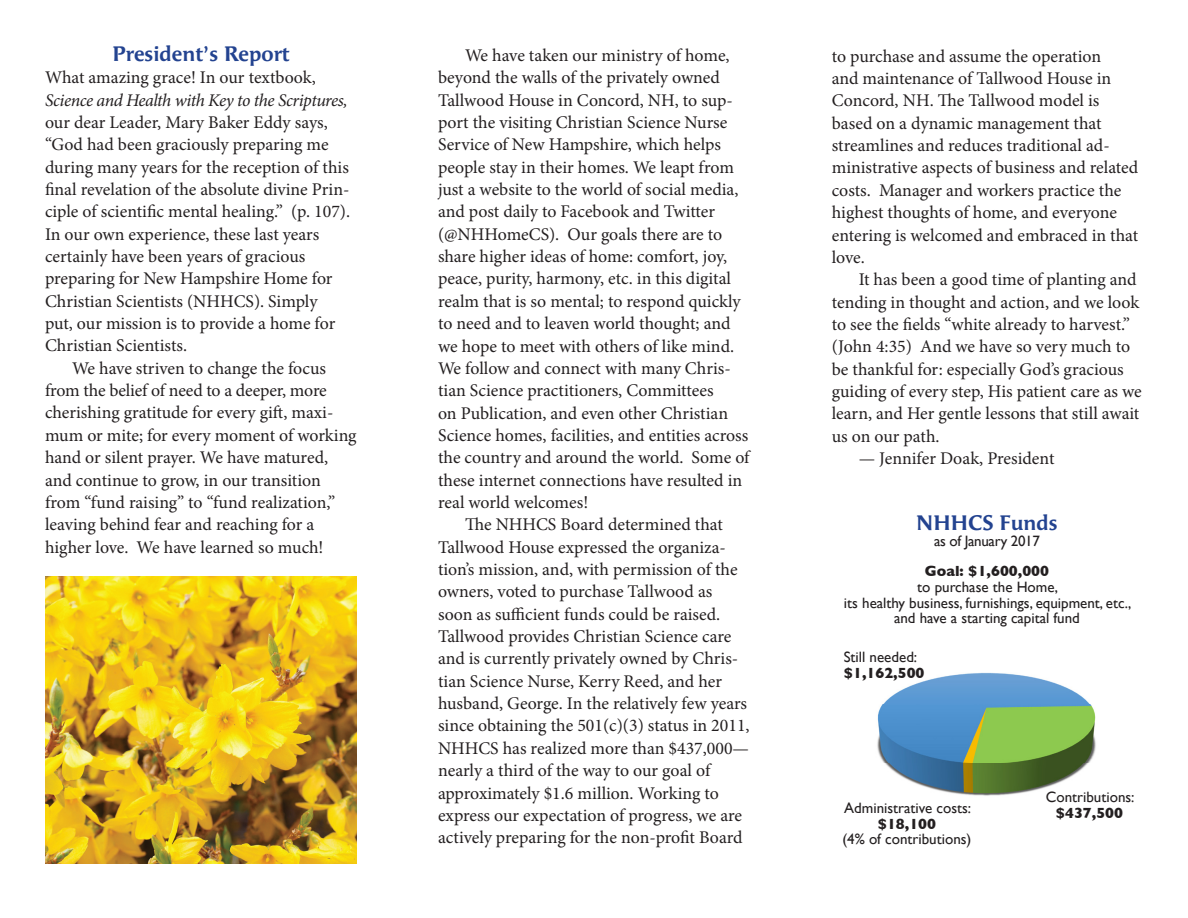
<style>
.page{position:relative;width:1188px;height:918px;background:#fff}
.page>*{position:absolute;margin:0;border:0;box-sizing:border-box;transform-origin:0 0}
.t1{font:700 21px "Angie OT";color:#234390}
.t2{font:17.85px/22.4px "Minion Pro";letter-spacing:-.005em;color:#231f20}
.t3{font:15px/15.8px "Gill Sans";color:#231f20;text-align:center}
.t4{font:700 15px "Gill Sans";color:#231f20}
.t5{font:15px "Gill Sans";letter-spacing:-.02em;color:#231f20}
.s1{font-style:italic}
.s2{font-weight:700}
</style>
<div class="page">
<img style="left:877px;top:672px;width:219px;height:124px">
<img style="left:45px;top:576px;width:312px;height:288px">
<p class="t1" style="left:112px;top:42px;width:179px">President’s Report</p>
<p class="t2" style="left:45px;top:66px;width:307px">What amazing grace! In our textbook, <span class="s1">Science and Health with Key to the Scriptures, </span>our dear Leader, Mary Baker Eddy says, “God had been graciously preparing me during many years for the reception of this final revelation of the absolute divine Prin&shy;ciple of scientific mental healing.” (p. 107).<br>In our own experience, these last years certainly have been years of gracious preparing for New Hampshire Home for Christian Scientists (NHHCS). Simply<br>put, our mission is to provide a home for Christian Scientists.</p>
<p class="t2" style="left:45px;top:357px;width:313px;text-indent:27px">We have striven to change the focus from the belief of need to a deeper, more cherishing gratitude for every gift, maxi&shy;mum or mite; for every moment of working hand or silent prayer. We have matured, and continue to grow, in our transition from “fund raising” to “fund realization,” leaving behind fear and reaching for a higher love. We have learned so much!</p>
<p class="t2" style="left:438px;top:44px;width:313px;text-indent:27px">We have taken our ministry of home, beyond the walls of the privately owned Tallwood House in Concord, NH, to sup&shy;port the visiting Christian Science Nurse Service of New Hampshire, which helps people stay in their homes. We leapt from just a website to the world of social media, and post daily to Facebook and Twitter (@NHHomeCS). Our goals there are to share higher ideas of home: comfort, joy, peace, purity, harmony, etc. in this digital realm that is so mental; to respond quickly to need and to leaven world thought; and we hope to meet with others of like mind.<br>We follow and connect with many Chris&shy;tian Science practitioners, Committees<br>on Publication, and even other Christian Science homes, facilities, and entities across the country and around the world. Some of these internet connections have resulted in real world welcomes!</p>
<p class="t2" style="left:438px;top:514px;width:313px;text-indent:27px">The NHHCS Board determined that Tallwood House expressed the organiza&shy;tion’s mission, and, with permission of the owners, voted to purchase Tallwood as soon as sufficient funds could be raised.<br>Tallwood provides Christian Science care and is currently privately owned by Chris&shy;tian Science Nurse, Kerry Reed, and her husband, George. In the relatively few years since obtaining the 501(c)(3) status in 2011, NHHCS has realized more than $437,000— nearly a third of the way to our goal of approximately $1.6 million. Working to express our expectation of progress, we are actively preparing for the non-profit Board</p>
<p class="t2" style="left:832px;top:45px;width:308px">to purchase and assume the operation<br>and maintenance of Tallwood House in Concord, NH. The Tallwood model is based on a dynamic management that streamlines and reduces traditional ad&shy;ministrative aspects of business and related costs. Manager and workers practice the highest thoughts of home, and everyone entering is welcomed and embraced in that love.</p>
<p class="t2" style="left:832px;top:268px;width:312px;text-indent:27px">It has been a good time of planting and tending in thought and action, and we look to see the fields “white already to harvest.” (John 4:35) And we have so very much to be thankful for: especially God’s gracious guiding of every step, His patient care as we learn, and Her gentle lessons that still await us on our path.</p>
<p class="t2" style="left:859px;top:447px;width:197px">— Jennifer Doak, President</p>
<p class="t1" style="left:916px;top:510px;width:143px">NHHCS Funds</p>
<p class="t5" style="left:934px;top:532px;width:107px">as of January 2017</p>
<p class="t4" style="left:925px;top:559px;width:126px">Goal: $1,600,000</p>
<p class="t3" style="left:917px;top:579px;width:142px">to purchase the Home,</p>
<p class="t3" style="left:844px;top:595px;width:289px">its healthy business, furnishings, equipment, etc.,</p>
<p class="t3" style="left:894px;top:610px;width:187px">and have a starting capital fund</p>
<p class="t3" style="left:844px;top:649px;width:75px">Still needed:</p>
<p class="t4" style="left:844px;top:661px;width:82px">$1,162,500</p>
<p class="t3" style="left:844px;top:800px;width:128px">Administrative costs:</p>
<p class="t3" style="left:842px;top:816px;width:131px"><span class="s2">$18,100<br></span>(4% of contributions)</p>
<p class="t3" style="left:1046px;top:789px;width:90px">Contributions: <span class="s2">$437,500</span></p>
</div>
